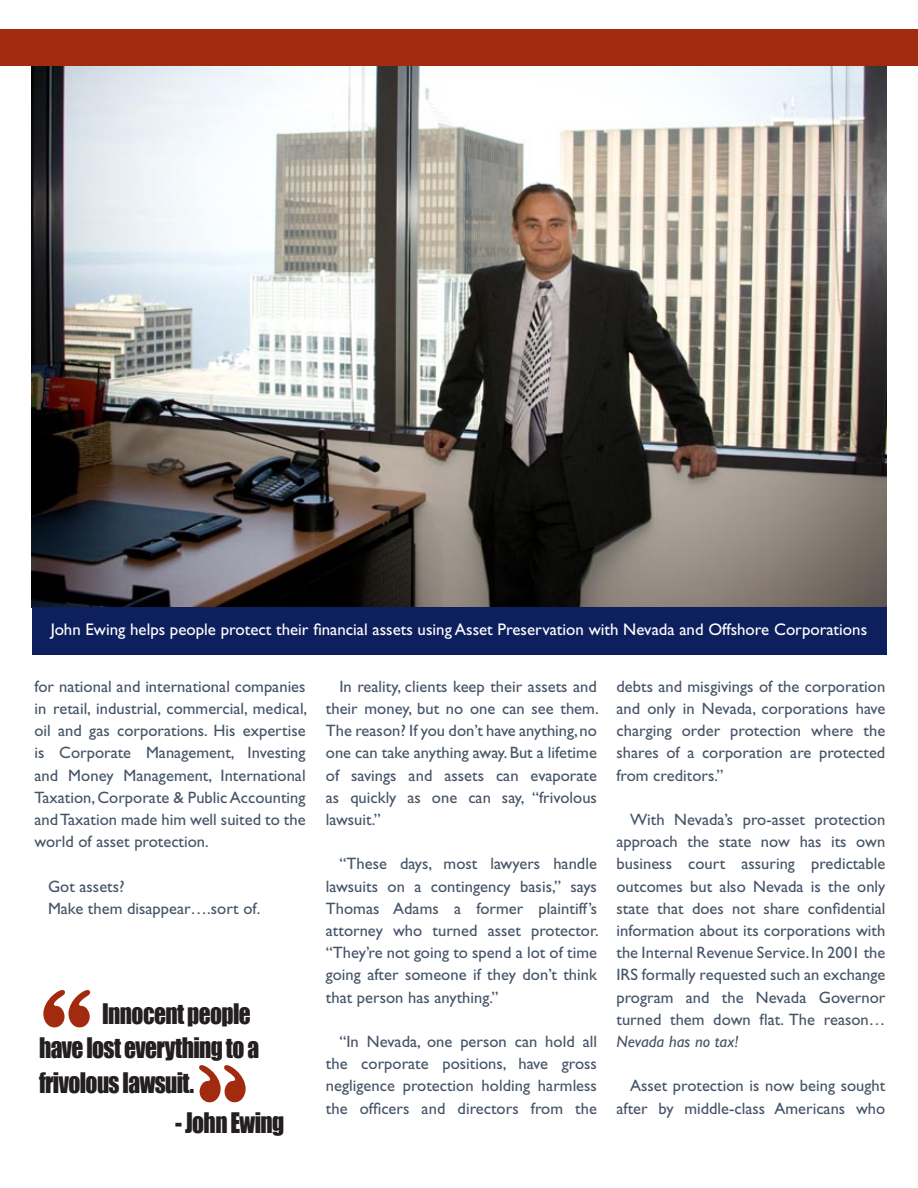
<style>
.page{position:relative;width:918px;height:1188px;background:#fff}
.page>*{position:absolute;margin:0;border:0;box-sizing:border-box;transform-origin:0 0}
.t1{font:25.95px/34.7px "Impact";letter-spacing:-.025em;color:#231f20;scale:.9 1}
.t2{font:16.8px "Gill Sans";color:#fff}
.t3{font:16.5px/22.2px "Gill Sans";color:#455467;text-align:justify}
.s1{font-style:italic}
</style>
<div class="page">
<img style="left:32px;top:65px;width:854px;height:543px">
<div style="left:0;top:29px;width:918px;height:36px;background:#a22b0f"></div>
<div style="left:32px;top:608px;width:854px;height:47px;background:#0e1f5d"></div>
<svg style="left:43px;top:990px;width:47px;height:37px"></svg>
<svg style="left:199px;top:1065px;width:47px;height:37px"></svg>
<p class="t2" style="left:51px;top:620px;width:818px">John Ewing helps people protect their financial assets using Asset Preservation with Nevada and Offshore Corporations</p>
<p class="t3" style="left:34px;top:675px;width:274px">for national and international companies in retail, industrial, commercial, medical, oil and gas corporations. His expertise is Corporate Management, Investing and Money Management, International Taxation, Corporate &amp; Public Accounting and Taxation made him well suited to the world of asset protection.</p>
<p class="t3" style="left:48px;top:875px;width:78px">Got assets?</p>
<p class="t3" style="left:48px;top:897px;width:214px">Make them disappear….sort of.</p>
<p class="t1" style="left:39px;top:996px;width:246px;text-indent:63px">Innocent people have lost everything to a frivolous lawsuit.</p>
<p class="t1" style="left:175px;top:1106px;width:123px">- John Ewing</p>
<p class="t3" style="left:326px;top:675px;width:274px;text-indent:14px">In reality, clients keep their assets and their money, but no one can see them.<br>The reason? If you don’t have anything, no one can take anything away. But a lifetime of savings and assets can evaporate as quickly as one can say, “frivolous lawsuit.”</p>
<p class="t3" style="left:326px;top:853px;width:274px;text-indent:14px">“These days, most lawyers handle lawsuits on a contingency basis,” says Thomas Adams a former plaintiff’s attorney who turned asset protector. “They’re not going to spend a lot of time going after someone if they don’t think that person has anything.”</p>
<p class="t3" style="left:326px;top:1031px;width:273px;text-indent:14px">“In Nevada, one person can hold all the corporate positions, have gross negligence protection holding harmless the officers and directors from the</p>
<p class="t3" style="left:616px;top:675px;width:270px">debts and misgivings of the corporation and only in Nevada, corporations have charging order protection where the shares of a corporation are protected from creditors.”</p>
<p class="t3" style="left:616px;top:809px;width:270px;text-indent:14px">With Nevada’s pro-asset protection approach the state now has its own business court assuring predictable outcomes but also Nevada is the only state that does not share confidential information about its corporations with the Internal Revenue Service. In 2001 the IRS formally requested such an exchange program and the Nevada Governor turned them down flat. The reason… <span class="s1">Nevada has no tax!</span></p>
<p class="t3" style="left:616px;top:1075px;width:270px;text-align:right">Asset protection is now being sought after by middle-class Americans who</p>
</div>
